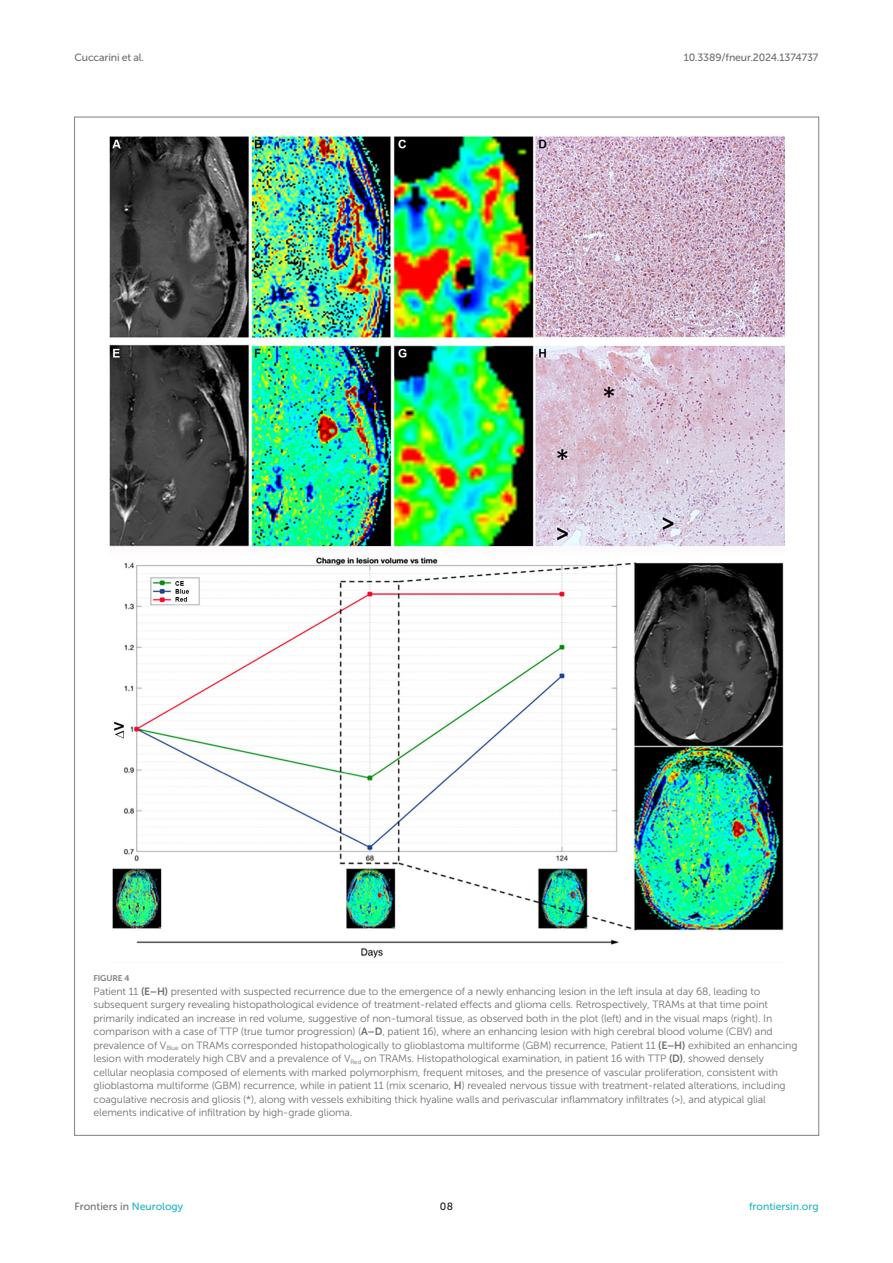
<style>
.page{position:relative;width:893px;height:1263px;background:#fff}
.page>*{position:absolute;margin:0;border:0;box-sizing:border-box;transform-origin:0 0}
.FIG_LEG{font:10.5px/13.5px "Museo Sans 300";letter-spacing:-.01em;color:#706f70}
.t1{font:10.5px "Museo Sans 500";letter-spacing:-.015em;color:#706f70}
.t2{font:10.5px "Museo Sans 500";color:#1db5c3}
.t3{font:10.5px "Museo Sans 500";color:#1b1c1b}
.FIG_HD{font:8.25px "Museo Sans 700";letter-spacing:-.01em;color:#7e7f7f}
.s1{font-family:"Museo Sans 700"}
.s2{color:#1db5c3}
</style>
<div class="page">
<img style="left:109px;top:136px;width:675px;height:822px">
<p class="t1" style="left:74px;top:51px;width:71px">Cuccarini et al.</p>
<p class="t1" style="left:684px;top:51px;width:136px">10.3389/fneur.2024.1374737</p>
<p class="FIG_HD" style="left:94px;top:974px;width:37px">FIGURE 4</p>
<p class="FIG_LEG" style="left:94px;top:984px;width:705px">Patient 11 <span class="s1">(E–H)</span> presented with suspected recurrence due to the emergence of a newly enhancing lesion in the left insula at day 68, leading to subsequent surgery revealing histopathological evidence of treatment-related effects and glioma cells. Retrospectively, TRAMs at that time point primarily indicated an increase in red volume, suggestive of non-tumoral tissue, as observed both in the plot (left) and in the visual maps (right). In comparison with a case of TTP (true tumor progression) (<span class="s1">A–D</span>, patient 16), where an enhancing lesion with high cerebral blood volume (CBV) and prevalence of V<sub>Blue</sub> on TRAMs corresponded histopathologically to glioblastoma multiforme (GBM) recurrence, Patient 11 <span class="s1">(E–H)</span> exhibited an enhancing lesion with moderately high CBV and a prevalence of V<sub>Red</sub> on TRAMs. Histopathological examination, in patient 16 with TTP <span class="s1">(D)</span>, showed densely cellular neoplasia composed of elements with marked polymorphism, frequent mitoses, and the presence of vascular proliferation, consistent with glioblastoma multiforme (GBM) recurrence, while in patient 11 (mix scenario, <span class="s1">H</span>) revealed nervous tissue with treatment-related alterations, including coagulative necrosis and gliosis (*), along with vessels exhibiting thick hyaline walls and perivascular inflammatory infiltrates (&gt;), and atypical glial elements indicative of infiltration by high-grade glioma.</p>
<p class="t1" style="left:74px;top:1200px;width:110px">Frontiers in <span class="s2">Neurology</span></p>
<p class="t3" style="left:440px;top:1200px;width:15px">08</p>
<p class="t2" style="left:749px;top:1200px;width:71px">frontiersin.org</p>
</div>
